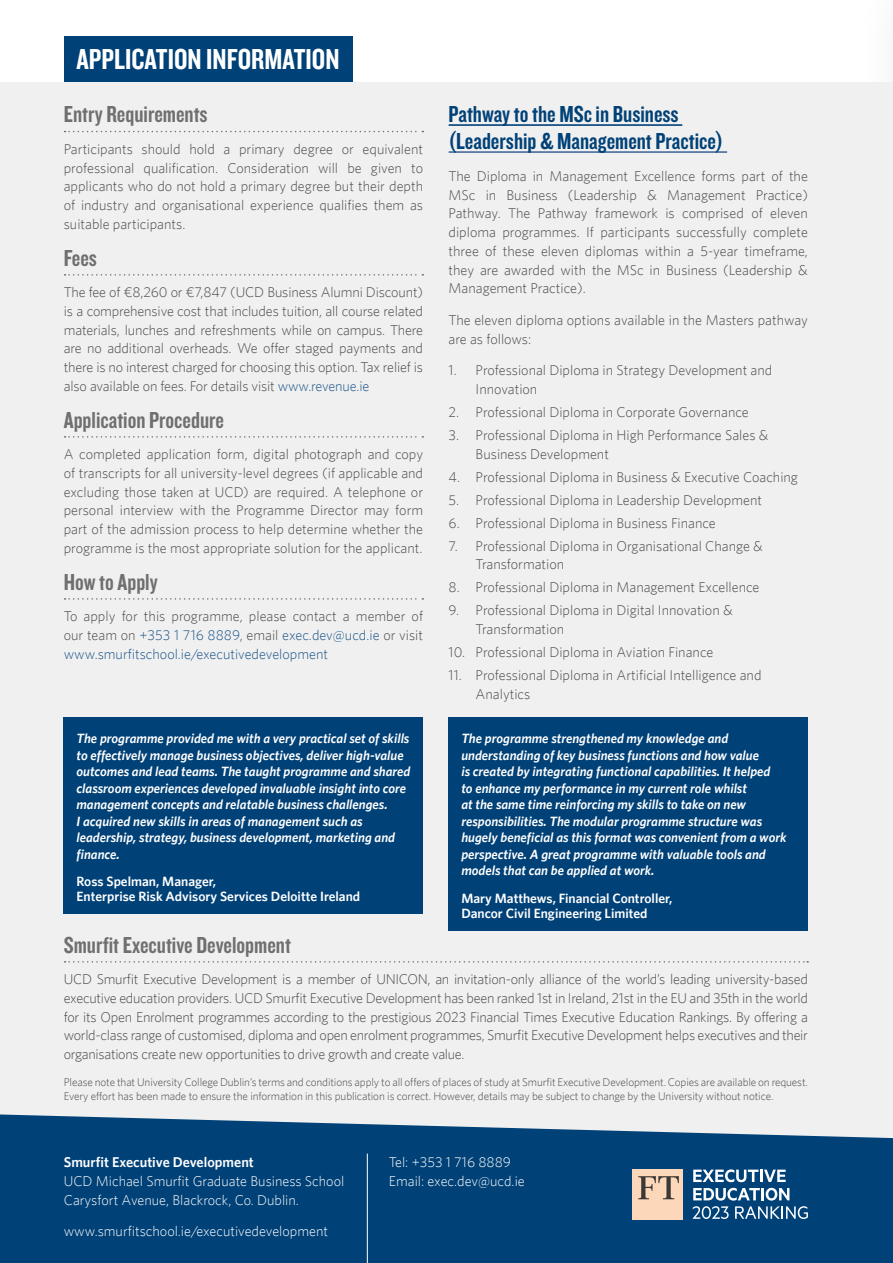
<style>
.page{position:relative;width:893px;height:1263px;background:#fff}
.page>*{position:absolute;margin:0;border:0;box-sizing:border-box;transform-origin:0 0}
.t1{font:30px "Knockout HTF49 Liteweight";color:#fff}
.HEADS{font:24px "Knockout HTF49 Liteweight";color:#706f6f}
.HEADS-2{font:24px/27px "Knockout HTF49 Liteweight";color:#004177}
.Body{font:300 14.25px/18.8px "Whitney";color:#4a4a49;text-align:justify}
.Body-2{font:300 14.25px/18.8px "Whitney";color:#fff}
.Testimonial{font:italic 600 13.5px/16.5px "Whitney";color:#fff}
.Testimonial-2{font:600 13.5px/15px "Whitney";color:#fff}
.Testimonial_name{font:600 13.5px/15px "Whitney";color:#fff}
.Body-3{font:300 11.25px/13.5px "Whitney";letter-spacing:-.01em;color:#4a4a49}
.s1{color:#1b5488}
.s2{font-weight:600}
</style>
<div class="page">
<div style="left:0;top:82px;width:893px;height:1101px;background:#f0f0f0"></div>
<svg style="left:65px;top:131px;width:358px;height:1px"></svg>
<svg style="left:65px;top:274px;width:358px;height:2px"></svg>
<svg style="left:65px;top:436px;width:358px;height:2px"></svg>
<svg style="left:65px;top:598px;width:358px;height:2px"></svg>
<div style="left:64px;top:36px;width:288px;height:46px;background:#004177"></div>
<hr style="left:449px;top:124px;width:233px;height:2px;background:#004177">
<hr style="left:449px;top:151px;width:278px;height:2px;background:#456b9c">
<div style="left:64px;top:717px;width:359px;height:197px;background:#004177"></div>
<div style="left:449px;top:717px;width:359px;height:213px;background:#004177"></div>
<svg style="left:0;top:1114px;width:893px;height:149px;fill:#004177"></svg>
<hr style="left:367px;top:1153px;width:1px;height:110px;background:#fff">
<svg style="left:65px;top:961px;width:743px;height:1px"></svg>
<div style="left:632px;top:1169px;width:51px;height:51px;background:#fcd7ba"></div>
<svg style="left:638px;top:1176px;width:41px;height:23px"></svg>
<svg style="left:693px;top:1169px;width:93px;height:13px"></svg>
<svg style="left:693px;top:1188px;width:96px;height:12px"></svg>
<svg style="left:692px;top:1206px;width:37px;height:13px"></svg>
<svg style="left:735px;top:1206px;width:73px;height:13px"></svg>
<p class="t1" style="left:77px;top:44px;width:265px">APPLICATION INFORMATION</p>
<p class="HEADS" style="left:64px;top:102px;width:145px">Entry Requirements</p>
<p class="Body" style="left:64px;top:139px;width:361px">Participants should hold a primary degree or equivalent professional qualification. Consideration will be given to applicants who do not hold a primary degree but their depth of industry and organisational experience qualifies them as suitable participants.</p>
<p class="HEADS" style="left:64px;top:245px;width:35px">Fees</p>
<p class="Body" style="left:64px;top:282px;width:361px">The fee of ¤8,260 or ¤7,847 (UCD Business Alumni Discount) is a comprehensive cost that includes tuition, all course related materials, lunches and refreshments while on campus. There are no additional overheads. We offer staged payments and there is no interest charged for choosing this option. Tax relief is also available on fees. For details visit <span class="s1">www.revenue.ie</span></p>
<p class="HEADS" style="left:64px;top:407px;width:162px">Application Procedure</p>
<p class="Body" style="left:64px;top:445px;width:361px">A completed application form, digital photograph and copy of transcripts for all university-level degrees (if applicable and excluding those taken at UCD) are required. A telephone or personal interview with the Programme Director may form part of the admission process to help determine whether the programme is the most appropriate solution for the applicant.</p>
<p class="HEADS" style="left:64px;top:569px;width:95px">How to Apply</p>
<p class="Body" style="left:64px;top:607px;width:361px">To apply for this programme, please contact a member of our team on <span class="s1">+353 1 716 8889</span>, email <span class="s1">exec.dev@ucd.ie</span> or visit <span class="s1">www.smurfitschool.ie/executivedevelopment</span></p>
<p class="Testimonial" style="left:77px;top:730px;width:335px">The programme provided me with a very practical set of skills to effectively manage business objectives, deliver high-value outcomes and lead teams. The taught programme and shared classroom experiences developed invaluable insight into core management concepts and relatable business challenges.<br>I acquired new skills in areas of management such as leadership, strategy, business development, marketing and finance.</p>
<p class="Testimonial-2" style="left:77px;top:874px;width:285px">Ross Spelman, Manager,<br>Enterprise Risk Advisory Services Deloitte Ireland</p>
<p class="HEADS-2" style="left:449px;top:101px;width:276px">Pathway to the MSc in Business (Leadership &amp; Management Practice)</p>
<p class="Body" style="left:449px;top:166px;width:361px">The Diploma in Management Excellence forms part of the MSc in Business (Leadership &amp; Management Practice)<br>Pathway. The Pathway framework is comprised of eleven diploma programmes. If participants successfully complete three of these eleven diplomas within a 5-year timeframe, they are awarded with the MSc in Business (Leadership &amp; Management Practice).</p>
<p class="Body" style="left:449px;top:310px;width:361px">The eleven diploma options available in the Masters pathway are as follows:</p>
<p class="Body" style="left:476px;top:360px;width:298px;text-indent:-27px">1. Professional Diploma in Strategy Development and<br>Innovation</p>
<p class="Body" style="left:449px;top:402px;width:302px">2. Professional Diploma in Corporate Governance</p>
<p class="Body" style="left:476px;top:425px;width:294px;text-indent:-27px">3. Professional Diploma in High Performance Sales &amp;<br>Business Development</p>
<p class="Body" style="left:449px;top:467px;width:351px">4. Professional Diploma in Business &amp; Executive Coaching</p>
<p class="Body" style="left:449px;top:490px;width:315px">5. Professional Diploma in Leadership Development</p>
<p class="Body" style="left:449px;top:513px;width:269px">6. Professional Diploma in Business Finance</p>
<p class="Body" style="left:476px;top:536px;width:289px;text-indent:-27px">7. Professional Diploma in Organisational Change &amp;<br>Transformation</p>
<p class="Body" style="left:449px;top:578px;width:312px">8. Professional Diploma in Management Excellence</p>
<p class="Body" style="left:476px;top:601px;width:259px;text-indent:-27px">9. Professional Diploma in Digital Innovation &amp;<br>Transformation</p>
<p class="Body" style="left:449px;top:643px;width:266px">10. Professional Diploma in Aviation Finance</p>
<p class="Body" style="left:476px;top:666px;width:287px;text-indent:-27px">11. Professional Diploma in Artificial Intelligence and<br>Analytics</p>
<p class="Testimonial" style="left:461px;top:730px;width:327px">The programme strengthened my knowledge and understanding of key business functions and how value<br>is created by integrating functional capabilities. It helped<br>to enhance my performance in my current role whilst<br>at the same time reinforcing my skills to take on new responsibilities. The modular programme structure was hugely beneficial as this format was convenient from a work perspective. A great programme with valuable tools and models that can be applied at work.</p>
<p class="Testimonial_name" style="left:461px;top:890px;width:213px">Mary Matthews, Financial Controller,<br>Dancor Civil Engineering Limited</p>
<p class="HEADS" style="left:64px;top:932px;width:229px">Smurfit Executive Development</p>
<p class="Body" style="left:64px;top:969px;width:746px">UCD Smurfit Executive Development is a member of UNICON, an invitation-only alliance of the world’s leading university-based executive education providers. UCD Smurfit Executive Development has been ranked 1st in Ireland, 21st in the EU and 35th in the world for its Open Enrolment programmes according to the prestigious 2023 Financial Times Executive Education Rankings. By offering a world-class range of customised, diploma and open enrolment programmes, Smurfit Executive Development helps executives and their organisations create new opportunities to drive growth and create value.</p>
<p class="Body-3" style="left:64px;top:1075px;width:746px">Please note that University College Dublin’s terms and conditions apply to all offers of places of study at Smurfit Executive Development. Copies are available on request.<br>Every effort has been made to ensure the information in this publication is correct. However, details may be subject to change by the University without notice.</p>
<p class="Body-2" style="left:64px;top:1152px;width:282px"><span class="s2">Smurfit Executive Development<br></span>UCD Michael Smurfit Graduate Business School<br>Carysfort Avenue, Blackrock, Co. Dublin.</p>
<p class="Body-2" style="left:64px;top:1221px;width:266px">www.smurfitschool.ie/executivedevelopment</p>
<p class="Body-2" style="left:389px;top:1152px;width:137px">Tel: +353 1 716 8889<br>Email: exec.dev@ucd.ie</p>
</div>
